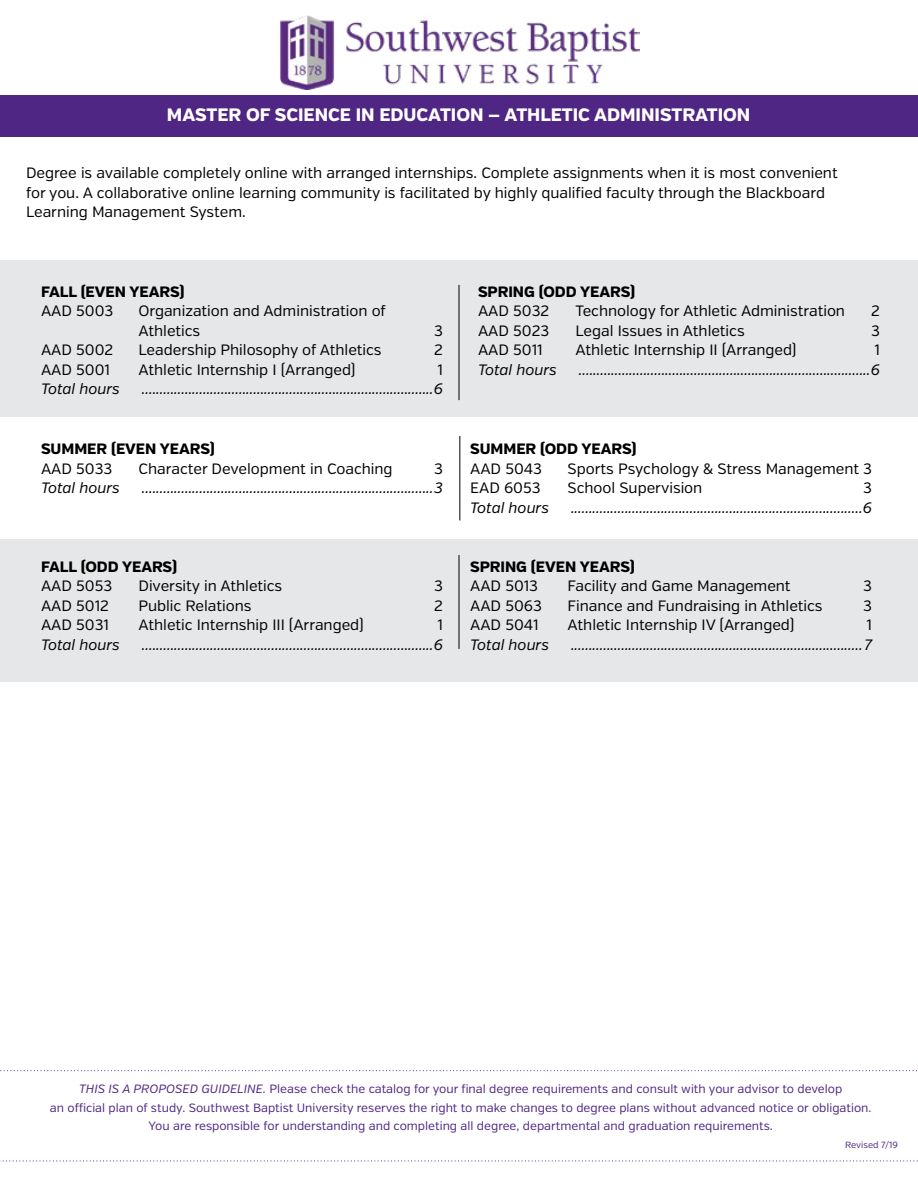
<style>
.page{position:relative;width:918px;height:1188px;background:#fff}
.page>*{position:absolute;margin:0;border:0;box-sizing:border-box;transform-origin:0 0}
.Major_Name{font:800 18px "Verb";letter-spacing:-.005em;color:#fff}
.Course_Info{font:15px/19.5px "Verb";letter-spacing:-.005em;color:#000}
.Total_hours{font:italic 15px "Verb";letter-spacing:-.005em;color:#000}
.Semester_name{font:800 15px "Verb";letter-spacing:-.005em;color:#000}
.Major_Name-2{font:12px/18.3px "Verb";color:#4f2683;text-align:center}
.Major_Name-3{font:9px "Verb";color:#4f2683}
.s1{font-style:italic}
</style>
<div class="page">
<div style="left:0;top:96px;width:918px;height:41px;background:#4f2683"></div>
<svg style="left:0;top:1160px;width:918px;height:1px"></svg>
<svg style="left:0;top:1070px;width:917px;height:1px"></svg>
<img style="left:281px;top:16px;width:359px;height:73px">
<div style="left:1px;top:261px;width:917px;height:156px;background:#e6e7e8"></div>
<div style="left:0;top:539px;width:918px;height:142px;background:#e6e7e8"></div>
<hr style="left:459px;top:285px;width:1px;height:115px;background:#000">
<hr style="left:459px;top:555px;width:1px;height:94px;background:#000">
<hr style="left:460px;top:436px;width:1px;height:84px;background:#000">
<h1 class="Major_Name" style="left:167px;top:104px;width:585px">MASTER OF SCIENCE IN EDUCATION — ATHLETIC ADMINISTRATION</h1>
<p class="Course_Info" style="left:26px;top:164px;width:813px">Degree is available completely online with arranged internships. Complete assignments when it is most convenient for you. A collaborative online learning community is facilitated by highly qualified faculty through the Blackboard<br>Learning Management System.</p>
<h2 class="Semester_name" style="left:41px;top:283px;width:145px">FALL (EVEN YEARS)</h2>
<p class="Course_Info" style="left:41px;top:302px;width:74px">AAD 5003</p>
<p class="Course_Info" style="left:139px;top:302px;width:249px">Organization and Administration of<br>Athletics</p>
<p class="Course_Info" style="left:434px;top:321px;width:10px">3</p>
<p class="Course_Info" style="left:41px;top:341px;width:74px">AAD 5002</p>
<p class="Course_Info" style="left:139px;top:341px;width:245px">Leadership Philosophy of Athletics</p>
<p class="Course_Info" style="left:434px;top:341px;width:10px">2</p>
<p class="Course_Info" style="left:41px;top:360px;width:71px">AAD 5001</p>
<p class="Course_Info" style="left:139px;top:360px;width:218px">Athletic Internship I (Arranged)</p>
<p class="Course_Info" style="left:438px;top:360px;width:7px">1</p>
<p class="Total_hours" style="left:41px;top:380px;width:80px">Total hours</p>
<p class="Total_hours" style="left:142px;top:380px;width:303px">.................................................................................6</p>
<h2 class="Semester_name" style="left:41px;top:440px;width:176px">SUMMER (EVEN YEARS)</h2>
<p class="Course_Info" style="left:41px;top:459px;width:73px">AAD 5033</p>
<p class="Course_Info" style="left:139px;top:459px;width:256px">Character Development in Coaching</p>
<p class="Course_Info" style="left:434px;top:459px;width:10px">3</p>
<p class="Total_hours" style="left:41px;top:479px;width:80px">Total hours</p>
<p class="Total_hours" style="left:142px;top:479px;width:303px">.................................................................................3</p>
<h2 class="Semester_name" style="left:41px;top:557px;width:138px">FALL (ODD YEARS)</h2>
<p class="Course_Info" style="left:41px;top:577px;width:73px">AAD 5053</p>
<p class="Course_Info" style="left:139px;top:577px;width:145px">Diversity in Athletics</p>
<p class="Course_Info" style="left:434px;top:577px;width:10px">3</p>
<p class="Course_Info" style="left:41px;top:596px;width:69px">AAD 5012</p>
<p class="Course_Info" style="left:139px;top:596px;width:114px">Public Relations</p>
<p class="Course_Info" style="left:434px;top:596px;width:10px">2</p>
<p class="Course_Info" style="left:41px;top:616px;width:70px">AAD 5031</p>
<p class="Course_Info" style="left:139px;top:616px;width:227px">Athletic Internship III (Arranged)</p>
<p class="Course_Info" style="left:438px;top:616px;width:7px">1</p>
<p class="Total_hours" style="left:41px;top:636px;width:80px">Total hours</p>
<p class="Total_hours" style="left:142px;top:636px;width:303px">.................................................................................6</p>
<h2 class="Semester_name" style="left:478px;top:283px;width:159px">SPRING (ODD YEARS)</h2>
<p class="Course_Info" style="left:478px;top:302px;width:73px">AAD 5032</p>
<p class="Course_Info" style="left:576px;top:302px;width:271px">Technology for Athletic Administration</p>
<p class="Course_Info" style="left:871px;top:302px;width:10px">2</p>
<p class="Course_Info" style="left:478px;top:321px;width:73px">AAD 5023</p>
<p class="Course_Info" style="left:576px;top:321px;width:171px">Legal Issues in Athletics</p>
<p class="Course_Info" style="left:871px;top:321px;width:10px">3</p>
<p class="Course_Info" style="left:478px;top:341px;width:66px">AAD 5011</p>
<p class="Course_Info" style="left:576px;top:341px;width:223px">Athletic Internship II (Arranged)</p>
<p class="Course_Info" style="left:874px;top:341px;width:7px">1</p>
<p class="Total_hours" style="left:478px;top:361px;width:80px">Total hours</p>
<p class="Total_hours" style="left:579px;top:361px;width:303px">.................................................................................6</p>
<h2 class="Semester_name" style="left:470px;top:440px;width:168px">SUMMER (ODD YEARS)</h2>
<p class="Course_Info" style="left:470px;top:459px;width:73px">AAD 5043</p>
<p class="Course_Info" style="left:568px;top:459px;width:306px">Sports Psychology &amp; Stress Management 3</p>
<p class="Course_Info" style="left:470px;top:478px;width:72px">EAD 6053</p>
<p class="Course_Info" style="left:568px;top:478px;width:136px">School Supervision</p>
<p class="Course_Info" style="left:863px;top:478px;width:10px">3</p>
<p class="Total_hours" style="left:470px;top:498px;width:80px">Total hours</p>
<p class="Total_hours" style="left:571px;top:498px;width:303px">.................................................................................6</p>
<h2 class="Semester_name" style="left:470px;top:557px;width:166px">SPRING (EVEN YEARS)</h2>
<p class="Course_Info" style="left:470px;top:577px;width:70px">AAD 5013</p>
<p class="Course_Info" style="left:568px;top:577px;width:225px">Facility and Game Management</p>
<p class="Course_Info" style="left:863px;top:577px;width:10px">3</p>
<p class="Course_Info" style="left:470px;top:596px;width:73px">AAD 5063</p>
<p class="Course_Info" style="left:568px;top:596px;width:256px">Finance and Fundraising in Athletics</p>
<p class="Course_Info" style="left:863px;top:596px;width:10px">3</p>
<p class="Course_Info" style="left:470px;top:616px;width:70px">AAD 5041</p>
<p class="Course_Info" style="left:568px;top:616px;width:228px">Athletic Internship IV (Arranged)</p>
<p class="Course_Info" style="left:867px;top:616px;width:7px">1</p>
<p class="Total_hours" style="left:470px;top:636px;width:80px">Total hours</p>
<p class="Total_hours" style="left:571px;top:636px;width:303px">................................................................................. 7</p>
<h1 class="Major_Name-2" style="left:50px;top:1080px;width:823px"><span class="s1">THIS IS A PROPOSED GUIDELINE.</span> Please check the catalog for your final degree requirements and consult with your advisor to develop<br>an official plan of study. Southwest Baptist University reserves the right to make changes to degree plans without advanced notice or obligation.<br>You are responsible for understanding and completing all degree, departmental and graduation requirements.</h1>
<h1 class="Major_Name-3" style="left:845px;top:1140px;width:55px">Revised 7/19</h1>
</div>
